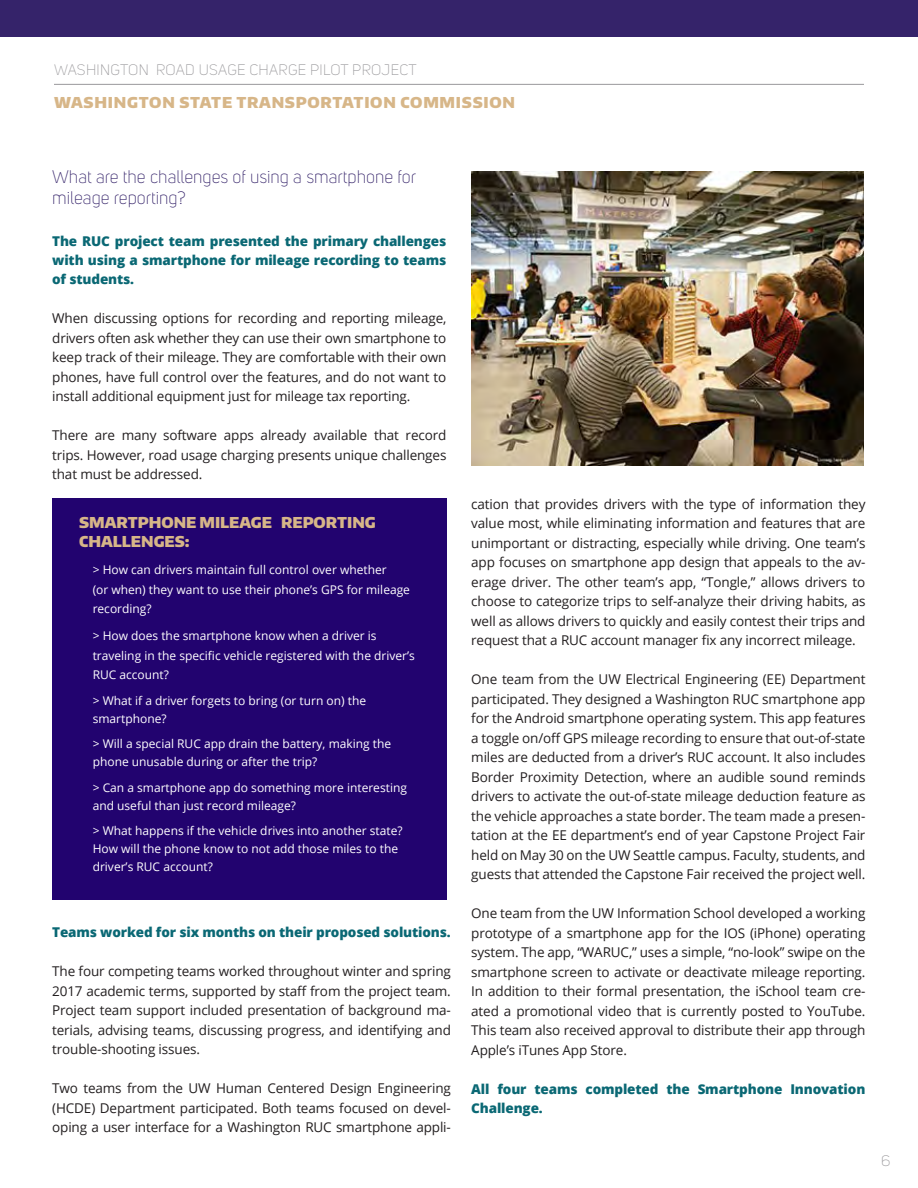
<style>
.page{position:relative;width:918px;height:1188px;background:#fff}
.page>*{position:absolute;margin:0;border:0;box-sizing:border-box;transform-origin:0 0}
.t1{font:300 18px/21.6px "Uni Sans";color:#35236a}
.Box_Header{font:900 15px "Encode Sans Normal";letter-spacing:.05em;color:#d7b688}
.t2{font:300 15px "Uni Sans";letter-spacing:.02em;color:#99989b}
.Box_Header-2{font:900 15px/19.5px "Encode Sans Normal";color:#d7b688}
.t3{font:13.5px/19.5px "Open Sans";letter-spacing:-.01em;color:#231f20;text-align:justify}
.t4{font:800 13.5px/19.5px "Open Sans";letter-spacing:-.01em;color:#0a6874;text-align:justify}
.Box_Header-3{font:12px/18px "Open Sans";color:#fff}
</style>
<div class="page">
<div style="left:0;top:0;width:918px;height:36px;background:#35236a"></div>
<hr style="left:54px;top:84px;width:810px;height:1px;background:#99989b">
<img style="left:471px;top:171px;width:393px;height:295px">
<div style="left:52px;top:499px;width:394px;height:401px;background:#22036f"></div>
<p class="t2" style="left:54px;top:61px;width:364px">WASHINGTON ROAD USAGE CHARGE PILOT PROJECT</p>
<p class="Box_Header" style="left:54px;top:93px;width:463px">WASHINGTON STATE TRANSPORTATION COMMISSION</p>
<p class="t1" style="left:52px;top:166px;width:365px">What are the challenges of using a smartphone for mileage reporting?</p>
<p class="t4" style="left:52px;top:230px;width:396px">The RUC project team presented the primary challenges with using a smartphone for mileage recording to teams of students.</p>
<p class="t3" style="left:52px;top:309px;width:396px">When discussing options for recording and reporting mileage, drivers often ask whether they can use their own smartphone to keep track of their mileage. They are comfortable with their own phones, have full control over the features, and do not want to install additional equipment just for mileage tax reporting.</p>
<p class="t3" style="left:52px;top:425px;width:396px">There are many software apps already available that record trips. However, road usage charging presents unique challenges that must be addressed.</p>
<p class="Box_Header-2" style="left:79px;top:512px;width:298px">SMARTPHONE MILEAGE REPORTING<br>CHALLENGES:</p>
<p class="Box_Header-3" style="left:93px;top:560px;width:319px;line-height:19.5px">&gt; How can drivers maintain full control over whether<br>(or when) they want to use their phone’s GPS for mileage recording?</p>
<p class="Box_Header-3" style="left:93px;top:626px;width:324px;line-height:19.5px">&gt; How does the smartphone know when a driver is traveling in the specific vehicle registered with the driver’s<br>RUC account?</p>
<p class="Box_Header-3" style="left:93px;top:691px;width:275px">&gt; What if a driver forgets to bring (or turn on) the smartphone?</p>
<p class="Box_Header-3" style="left:93px;top:734px;width:300px">&gt; Will a special RUC app drain the battery, making the phone unusable during or after the trip?</p>
<p class="Box_Header-3" style="left:93px;top:778px;width:316px">&gt; Can a smartphone app do something more interesting and useful than just record mileage?</p>
<p class="Box_Header-3" style="left:93px;top:821px;width:311px">&gt; What happens if the vehicle drives into another state?<br>How will the phone know to not add those miles to the driver’s RUC account?</p>
<p class="t4" style="left:52px;top:922px;width:400px">Teams worked for six months on their proposed solutions.</p>
<p class="t3" style="left:52px;top:961px;width:400px">The four competing teams worked throughout winter and spring 2017 academic terms, supported by staff from the project team.<br>Project team support included presentation of background ma&shy;terials, advising teams, discussing progress, and identifying and trouble-shooting issues.</p>
<p class="t3" style="left:52px;top:1078px;width:400px">Two teams from the UW Human Centered Design Engineering (HCDE) Department participated. Both teams focused on devel&shy;oping a user interface for a Washington RUC smartphone appli-</p>
<p class="t3" style="left:471px;top:494px;width:396px">cation that provides drivers with the type of information they value most, while eliminating information and features that are unimportant or distracting, especially while driving. One team’s app focuses on smartphone app design that appeals to the av&shy;erage driver. The other team’s app, “Tongle,” allows drivers to choose to categorize trips to self-analyze their driving habits, as well as allows drivers to quickly and easily contest their trips and request that a RUC account manager fix any incorrect mileage.</p>
<p class="t3" style="left:471px;top:669px;width:396px">One team from the UW Electrical Engineering (EE) Department participated. They designed a Washington RUC smartphone app for the Android smartphone operating system. This app features a toggle on/off GPS mileage recording to ensure that out-of-state miles are deducted from a driver’s RUC account. It also includes Border Proximity Detection, where an audible sound reminds drivers to activate the out-of-state mileage deduction feature as the vehicle approaches a state border. The team made a presen&shy;tation at the EE department’s end of year Capstone Project Fair held on May 30 on the UW Seattle campus. Faculty, students, and guests that attended the Capstone Fair received the project well.</p>
<p class="t3" style="left:471px;top:903px;width:396px">One team from the UW Information School developed a working prototype of a smartphone app for the IOS (iPhone) operating system. The app, “WARUC,” uses a simple, “no-look” swipe on the smartphone screen to activate or deactivate mileage reporting.<br>In addition to their formal presentation, the iSchool team cre&shy;ated a promotional video that is currently posted to YouTube.<br>This team also received approval to distribute their app through Apple’s iTunes App Store.</p>
<p class="t4" style="left:471px;top:1078px;width:396px">All four teams completed the Smartphone Innovation<br>Challenge.</p>
<p class="t2" style="left:881px;top:1152px;width:11px">6</p>
</div>
